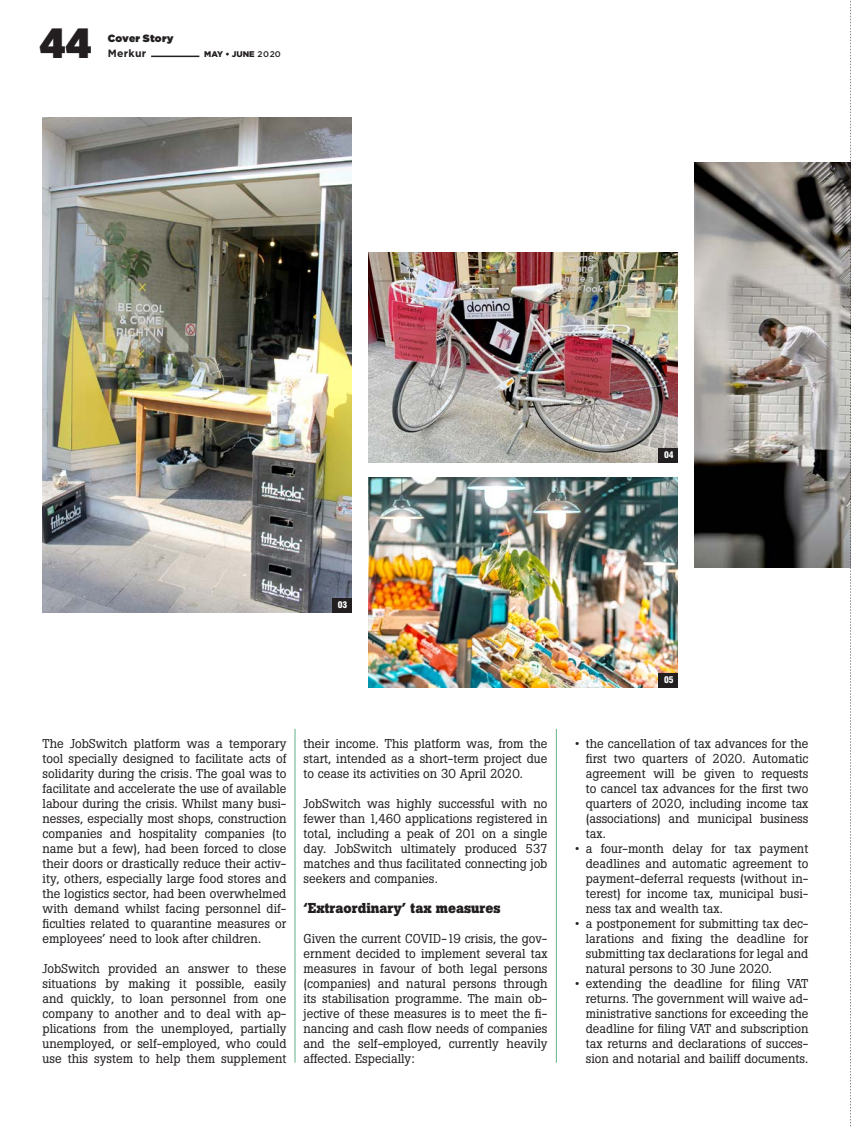
<style>
.page{position:relative;width:851px;height:1127px;background:#fff}
.page>*{position:absolute;margin:0;border:0;box-sizing:border-box;transform-origin:0 0}
.t1{font:900 42px "Gotham Narrow";color:#231f20}
.t2{font:700 14.25px "Boton";color:#231f20}
.t3{font:12.75px/15px "Boton";color:#231f20;text-align:justify}
.t4{font:10.5px "Gotham Ultra";letter-spacing:.02em;color:#231f20}
.t5{font:700 10.5px "Gotham";letter-spacing:.025em;color:#231f20}
.t6{font:900 condensed 9px "Swiss 721 BT";color:#fff}
.t7{font:900 8.25px "Gotham";color:#231f20}
.s1{font-weight:500}
</style>
<div class="page">
<hr style="left:151px;top:56px;width:48px;height:1px;background:#231f20">
<hr style="left:294px;top:729px;width:1px;height:334px;background:#63b08b">
<hr style="left:556px;top:729px;width:1px;height:334px;background:#63b08b">
<img style="left:43px;top:118px;width:308px;height:495px">
<img style="left:694px;top:162px;width:156px;height:406px">
<img style="left:369px;top:253px;width:308px;height:209px">
<img style="left:369px;top:477px;width:308px;height:210px">
<div style="left:332px;top:598px;width:19px;height:15px;background:#231f20"></div>
<div style="left:658px;top:448px;width:19px;height:14px;background:#231f20"></div>
<div style="left:658px;top:673px;width:19px;height:14px;background:#231f20"></div>
<svg style="left:850px;top:0;width:1px;height:1127px"></svg>
<h1 class="t1" style="left:40px;top:14px;width:53px">44</h1>
<p class="t4" style="left:108px;top:33px;width:67px">Cover Story</p>
<p class="t5" style="left:108px;top:48px;width:40px">Merkur</p>
<p class="t7" style="left:204px;top:50px;width:78px">MAY • JUNE <span class="s1">2020</span></p>
<p class="t6" style="left:664px;top:449px;width:11px">04</p>
<p class="t6" style="left:338px;top:600px;width:11px">03</p>
<p class="t3" style="left:43px;top:736px;width:245px">The JobSwitch platform was a temporary tool specially designed to facilitate acts of solidarity during the crisis. The goal was to facilitate and accelerate the use of available labour during the crisis. Whilst many busi&shy;nesses, especially most shops, construction companies and hospitality companies (to name but a few), had been forced to close their doors or drastically reduce their activ&shy;ity, others, especially large food stores and the logistics sector, had been overwhelmed with demand whilst facing personnel dif&shy;ficulties related to quarantine measures or employees’ need to look after children.</p>
<p class="t3" style="left:43px;top:960px;width:245px">JobSwitch provided an answer to these situations by making it possible, easily and quickly, to loan personnel from one company to another and to deal with ap&shy;plications from the unemployed, partially unemployed, or self-employed, who could use this system to help them supplement</p>
<p class="t3" style="left:303px;top:735px;width:245px">their income. This platform was, from the start, intended as a short-term project due to cease its activities on 30 April 2020.</p>
<p class="t3" style="left:303px;top:795px;width:245px">JobSwitch was highly successful with no fewer than 1,460 applications registered in total, including a peak of 201 on a single day. JobSwitch ultimately produced 537 matches and thus facilitated connecting job seekers and companies.</p>
<p class="t2" style="left:303px;top:899px;width:198px">‘Extraordinary’ tax measures</p>
<p class="t3" style="left:303px;top:931px;width:245px">Given the current COVID-19 crisis, the gov&shy;ernment decided to implement several tax measures in favour of both legal persons (companies) and natural persons through its stabilisation programme. The main ob&shy;jective of these measures is to meet the fi&shy;nancing and cash flow needs of companies and the self-employed, currently heavily affected. Especially:</p>
<p class="t6" style="left:664px;top:674px;width:11px">05</p>
<p class="t3" style="left:585px;top:736px;width:224px;text-indent:-11px">• the cancellation of tax advances for the first two quarters of 2020. Automatic agreement will be given to requests to cancel tax advances for the first two quarters of 2020, including income tax (associations) and municipal business tax.</p>
<p class="t3" style="left:585px;top:840px;width:224px;text-indent:-11px">• a four-month delay for tax payment deadlines and automatic agreement to payment-deferral requests (without in&shy;terest) for income tax, municipal busi&shy;ness tax and wealth tax.</p>
<p class="t3" style="left:585px;top:915px;width:224px;text-indent:-11px">• a postponement for submitting tax dec&shy;larations and fixing the deadline for submitting tax declarations for legal and natural persons to 30 June 2020.</p>
<p class="t3" style="left:585px;top:975px;width:224px;text-indent:-11px">• extending the deadline for filing VAT returns. The government will waive ad&shy;ministrative sanctions for exceeding the deadline for filing VAT and subscription tax returns and declarations of succes&shy;sion and notarial and bailiff documents.</p>
</div>
